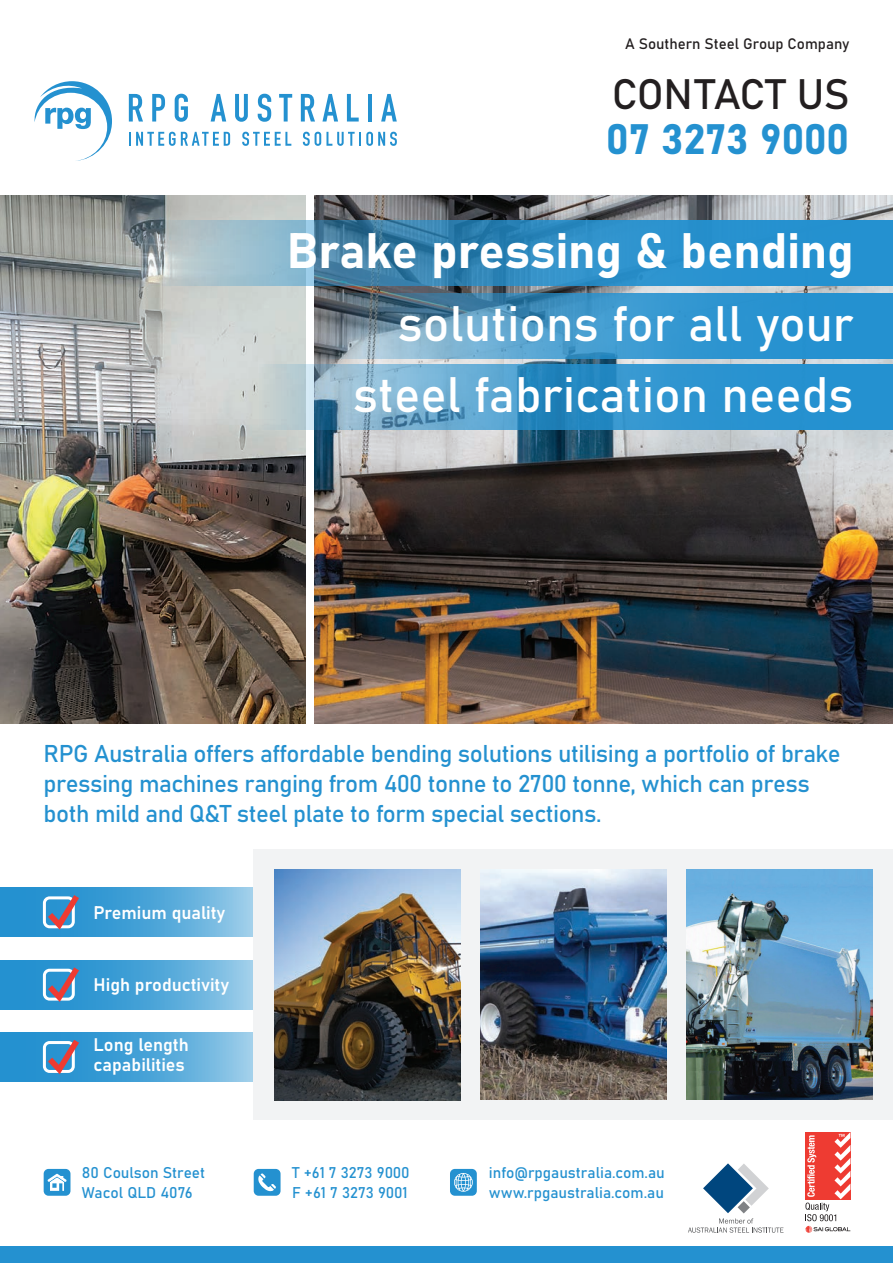
<style>
.page{position:relative;width:893px;height:1263px;background:#fff}
.page>*{position:absolute;margin:0;border:0;box-sizing:border-box;transform-origin:0 0}
.t1{font:49.2px/71.8px "Bahnschrift";color:#fff;text-align:right}
.t2{font:42px "Bahnschrift";color:#2491d0}
.t3{font:42px "Bahnschrift";letter-spacing:-.02em;color:#231f20}
.t4{font:24px/30px "Bahnschrift";letter-spacing:-.02em;color:#2491d0}
.t5{font:18px/19.5px "Bahnschrift";color:#fff}
.t6{font:15.3px/20px "Bahnschrift";color:#2491d0}
.t7{font:15px "Bahnschrift";color:#231f20}
</style>
<div class="page">
<img style="left:0;top:196px;width:305px;height:528px">
<img style="left:315px;top:196px;width:578px;height:528px">
<svg style="left:0;top:1032px;width:254px;height:49px;background:#4ea6d8"></svg>
<svg style="left:0;top:960px;width:254px;height:49px;background:#4ea6d8"></svg>
<svg style="left:0;top:888px;width:254px;height:49px;background:#4ea6d8"></svg>
<div style="left:43px;top:896px;width:32px;height:32px;border:3px solid #fff;border-radius:5px"></div>
<svg style="left:48px;top:895px;width:31px;height:34px"></svg>
<div style="left:43px;top:969px;width:32px;height:31px;border:3px solid #fff;border-radius:5px"></div>
<svg style="left:48px;top:967px;width:31px;height:35px"></svg>
<div style="left:43px;top:1041px;width:32px;height:32px;border:3px solid #fff;border-radius:5px"></div>
<svg style="left:48px;top:1040px;width:31px;height:34px"></svg>
<div style="left:0;top:1247px;width:893px;height:16px;background:#2491d0"></div>
<svg style="left:94px;top:220px;width:799px;height:66px;background:#4c95be"></svg>
<svg style="left:268px;top:293px;width:625px;height:66px;background:#5199c2"></svg>
<svg style="left:205px;top:364px;width:688px;height:66px;background:#57a2cc"></svg>
<svg style="left:34px;top:81px;width:78px;height:80px"></svg>
<svg style="left:129px;top:94px;width:14px;height:28px"></svg>
<svg style="left:152px;top:94px;width:13px;height:28px"></svg>
<svg style="left:175px;top:94px;width:13px;height:28px"></svg>
<svg style="left:211px;top:94px;width:15px;height:28px"></svg>
<svg style="left:235px;top:94px;width:13px;height:28px"></svg>
<svg style="left:258px;top:94px;width:13px;height:28px"></svg>
<svg style="left:279px;top:94px;width:13px;height:28px"></svg>
<svg style="left:301px;top:94px;width:14px;height:28px"></svg>
<svg style="left:322px;top:94px;width:16px;height:28px"></svg>
<svg style="left:347px;top:94px;width:12px;height:28px"></svg>
<hr style="left:368px;top:94px;width:4px;height:28px;background:#2491d0">
<svg style="left:381px;top:94px;width:16px;height:28px"></svg>
<svg style="left:129px;top:132px;width:101px;height:14px"></svg>
<svg style="left:242px;top:132px;width:49px;height:14px"></svg>
<svg style="left:303px;top:132px;width:94px;height:14px"></svg>
<div style="left:254px;top:849px;width:639px;height:271px;background:#f2f3f4"></div>
<img style="left:480px;top:869px;width:186px;height:231px">
<img style="left:686px;top:869px;width:186px;height:231px">
<div style="left:254px;top:1169px;width:27px;height:27px;background:#2491d0;border-radius:5px"></div>
<svg style="left:258px;top:1173px;width:18px;height:19px"></svg>
<div style="left:450px;top:1169px;width:27px;height:27px;background:#2491d0;border-radius:5px"></div>
<svg style="left:454px;top:1173px;width:19px;height:19px"></svg>
<svg style="left:805px;top:1132px;width:45px;height:101px"></svg>
<div style="left:44px;top:1169px;width:26px;height:27px;background:#2491d0;border-radius:5px"></div>
<svg style="left:47px;top:1174px;width:20px;height:17px"></svg>
<svg style="left:688px;top:1163px;width:95px;height:70px"></svg>
<img style="left:274px;top:869px;width:186px;height:231px">
<p class="t7" style="left:625px;top:32px;width:226px">A Southern Steel Group Company</p>
<h2 class="t3" style="left:612px;top:62px;width:239px">CONTACT US</h2>
<h2 class="t2" style="left:606px;top:107px;width:245px">07 3273 9000</h2>
<h1 class="t1" style="left:287px;top:212px;width:569px">Brake pressing &amp; bending solutions for all your steel fabrication needs</h1>
<p class="t4" style="left:44px;top:737px;width:799px">RPG Australia offers affordable bending solutions utilising a portfolio of brake pressing machines ranging from 400 tonne to 2700 tonne, which can press both mild and Q&amp;T steel plate to form special sections.</p>
<p class="t5" style="left:94px;top:901px;width:133px">Premium quality</p>
<p class="t5" style="left:94px;top:974px;width:137px">High productivity</p>
<p class="t5" style="left:94px;top:1034px;width:97px">Long length capabilities</p>
<p class="t6" style="left:82px;top:1162px;width:125px">80 Coulson Street<br>Wacol QLD 4076</p>
<p class="t6" style="left:292px;top:1162px;width:119px">T +61 7 3273 9000<br>F +61 7 3273 9001</p>
<p class="t6" style="left:489px;top:1161px;width:177px">info@rpgaustralia.com.au www.rpgaustralia.com.au</p>
</div>
